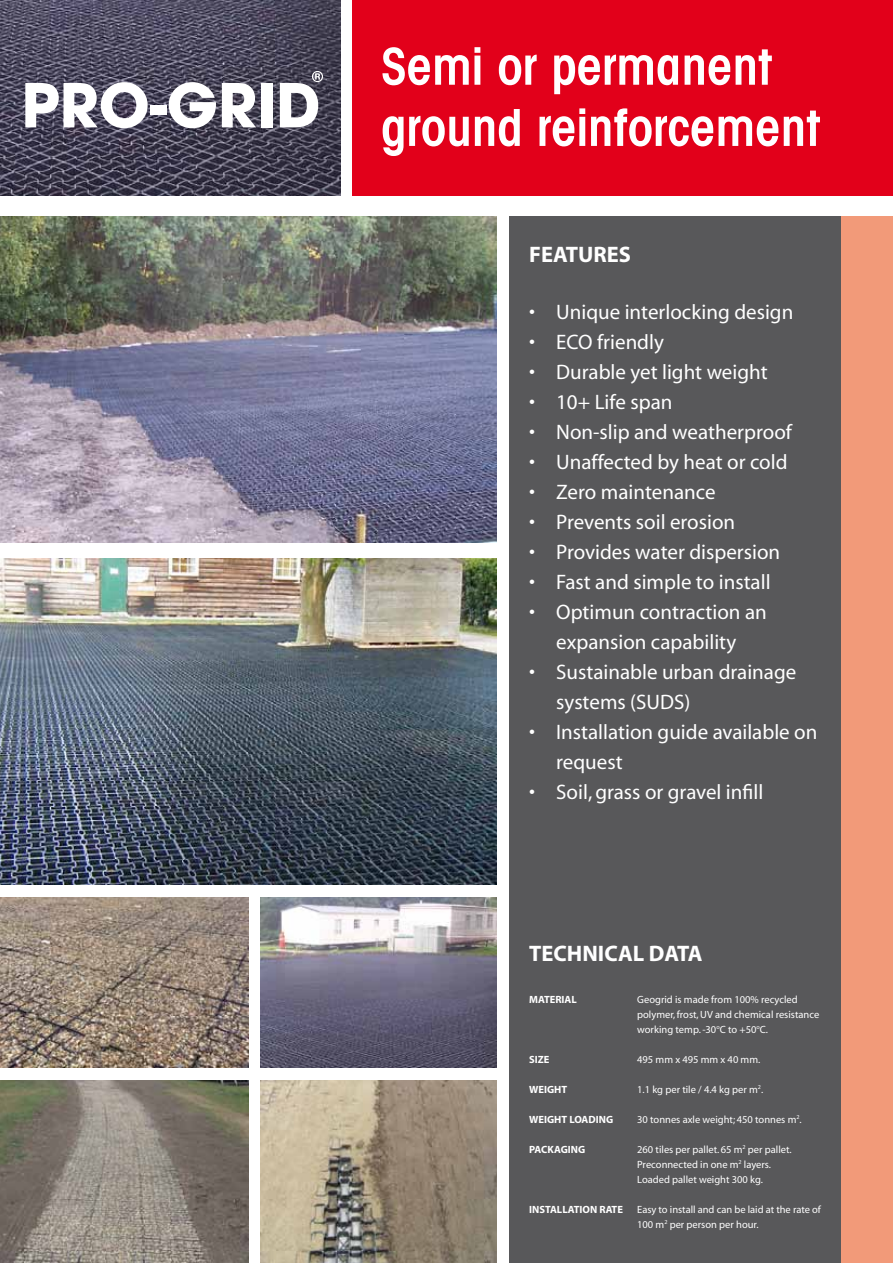
<style>
.page{position:relative;width:893px;height:1263px;background:#fff}
.page>*{position:absolute;margin:0;border:0;box-sizing:border-box;transform-origin:0 0}
.t1{font:700 60px "Avant Garde";color:#fff}
.t2{font:600 condensed 51px/61.2px "Avant Garde LT";color:#fff}
.t3{font:700 22.5px "Myriad";color:#fff}
.t4{font:21px/30px "Myriad";color:#fff}
.t5{font:10.5px/15px "Myriad";color:#fff}
.t6{font:700 10.5px "Myriad";color:#fff}
</style>
<div class="page">
<div style="left:353px;top:0;width:540px;height:196px;background:#e2001a"></div>
<div style="left:509px;top:217px;width:333px;height:1046px;background:#58585a"></div>
<div style="left:842px;top:217px;width:51px;height:1046px;background:#f29a79"></div>
<img style="left:0;top:897px;width:249px;height:170px">
<img style="left:261px;top:897px;width:236px;height:170px">
<img style="left:0;top:1080px;width:249px;height:183px">
<img style="left:261px;top:1080px;width:236px;height:183px">
<img style="left:0;top:217px;width:497px;height:326px">
<img style="left:0;top:559px;width:497px;height:325px">
<img style="left:0;top:0;width:340px;height:195px">
<svg style="left:312px;top:57px;width:13px;height:25px"></svg>
<h1 class="t1" style="left:21px;top:66px;width:301px">PRO-GRID</h1>
<h2 class="t2" style="left:381px;top:35px;width:441px">Semi or permanent ground reinforcement</h2>
<p class="t3" style="left:529px;top:243px;width:103px">FEATURES</p>
<p class="t4" style="left:529px;top:298px;width:266px">• Unique interlocking design</p>
<p class="t4" style="left:529px;top:328px;width:136px">• ECO friendly</p>
<p class="t4" style="left:529px;top:358px;width:240px">• Durable yet light weight</p>
<p class="t4" style="left:529px;top:388px;width:145px">• 10+ Life span</p>
<p class="t4" style="left:529px;top:418px;width:264px">• Non-slip and weatherproof</p>
<p class="t4" style="left:529px;top:448px;width:260px">• Unaffected by heat or cold</p>
<p class="t4" style="left:529px;top:478px;width:188px">• Zero maintenance</p>
<p class="t4" style="left:529px;top:508px;width:208px">• Prevents soil erosion</p>
<p class="t4" style="left:529px;top:538px;width:252px">• Provides water dispersion</p>
<p class="t4" style="left:529px;top:568px;width:243px">• Fast and simple to install</p>
<p class="t4" style="left:529px;top:598px;width:239px;text-align:center">• Optimun contraction an expansion capability</p>
<p class="t4" style="left:556px;top:658px;width:242px;text-indent:-27px">• Sustainable urban drainage systems (SUDS)</p>
<p class="t4" style="left:556px;top:718px;width:263px;text-indent:-27px">• Installation guide available on request</p>
<p class="t4" style="left:529px;top:778px;width:236px">• Soil, grass or gravel infill</p>
<p class="t3" style="left:529px;top:942px;width:175px">TECHNICAL DATA</p>
<p class="t6" style="left:529px;top:994px;width:49px">MATERIAL</p>
<p class="t5" style="left:637px;top:992px;width:184px">Geogrid is made from 100% recycled polymer,frost,UV and chemical resistance working temp.-30<sup>o</sup>C to +50<sup>o</sup>C.</p>
<p class="t6" style="left:529px;top:1054px;width:22px">SIZE</p>
<p class="t5" style="left:637px;top:1052px;width:125px">495 mm x 495 mm x 40 mm.</p>
<p class="t6" style="left:529px;top:1084px;width:40px">WEIGHT</p>
<p class="t5" style="left:637px;top:1082px;width:127px">1.1 kg per tile / 4.4 kg per m<sup>2</sup>.</p>
<p class="t6" style="left:529px;top:1114px;width:86px">WEIGHT LOADING</p>
<p class="t5" style="left:637px;top:1112px;width:166px">30 tonnes axle weight; 450 tonnes m<sup>2</sup>.</p>
<p class="t6" style="left:529px;top:1144px;width:58px">PACKAGING</p>
<p class="t5" style="left:637px;top:1142px;width:156px">260 tiles per pallet. 65 m<sup>2</sup> per pallet.<br>Preconnected in one m<sup>2</sup> layers.<br>Loaded pallet weight 300 kg.</p>
<p class="t6" style="left:529px;top:1204px;width:95px">INSTALLATION RATE</p>
<p class="t5" style="left:637px;top:1202px;width:185px">Easy to install and can be laid at the rate of<br>100 m<sup>2</sup> per person per hour.</p>
</div>
